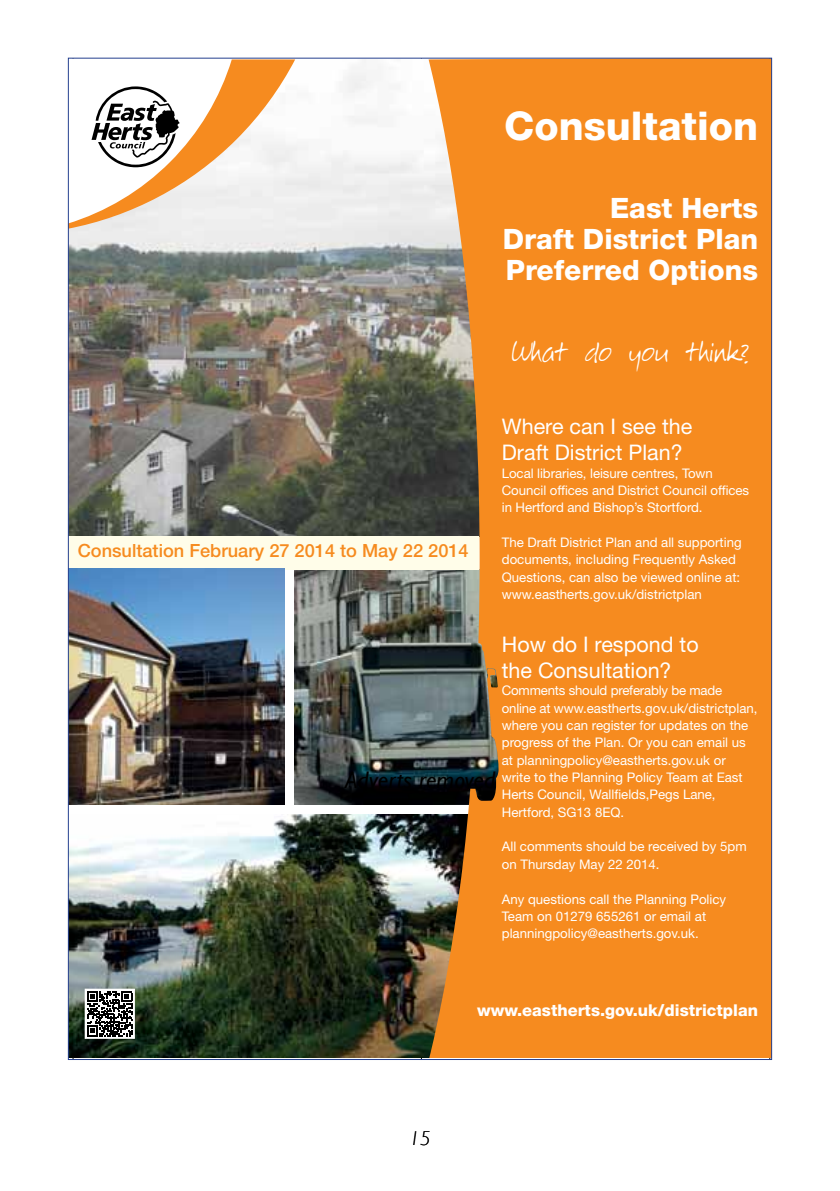
<style>
.page{position:relative;width:840px;height:1191px;background:#fff}
.page>*{position:absolute;margin:0;border:0;box-sizing:border-box;transform-origin:0 0}
.t1{font:800 39.6px "Helvetica Neue LT Std";color:#fff}
.t2{font:800 28.2px/30.6px "Helvetica Neue LT Std";color:#fff;text-align:justify}
.t3{font:26.4px "Victors Hand";color:#fff}
.t4{font:italic 24px "Gill Sans";color:#000}
.t5{font:21.4px/25.8px "Helvetica Neue LT Std";color:#fff}
.t6{font:italic 300 20px "Gill Sans";color:#000}
.t7{font:500 18.2px "Helvetica Neue LT Std";color:#f68b1f}
.t8{font:800 16.4px "Helvetica Neue LT Std";color:#fff}
.t9{font:13.2px/17.4px "Helvetica Neue LT Std";color:#fff}
</style>
<div class="page">
<img style="left:70px;top:814px;width:358px;height:243px">
<img style="left:294px;top:569px;width:134px;height:235px">
<img style="left:70px;top:60px;width:358px;height:476px">
<svg style="left:428px;top:60px;width:341px;height:997px;background:#eb8925"></svg>
<div style="left:68px;top:536px;width:411px;height:33px;background:#fffde9"></div>
<img style="left:379px;top:642px;width:119px;height:159px">
<img style="left:70px;top:568px;width:215px;height:236px">
<svg style="left:87px;top:990px;width:46px;height:46px"></svg>
<svg style="left:87px;top:991px;width:45px;height:45px"></svg>
<div style="left:85px;top:988px;width:50px;height:50px;border:1px solid #fff"></div>
<svg style="left:70px;top:60px;width:225px;height:169px"></svg>
<h1 class="t1" style="left:504px;top:102px;width:255px">Consultation</h1>
<h2 class="t2" style="left:502px;top:193px;width:257px;text-indent:107px">East Herts Draft District Plan Preferred Options</h2>
<h3 class="t3" style="left:510px;top:336px;width:240px">What do you think?</h3>
<h3 class="t5" style="left:501px;top:413px;width:192px">Where can I see the<br>Draft District Plan?</h3>
<p class="t9" style="left:501px;top:464px;width:249px">Local libraries, leisure centres, Town<br>Council offices and District Council offices in Hertford and Bishop’s Stortford.</p>
<p class="t9" style="left:501px;top:533px;width:241px">The Draft District Plan and all supporting documents, including Frequently Asked Questions, can also be viewed online at: www.eastherts.gov.uk/districtplan</p>
<h3 class="t5" style="left:501px;top:631px;width:198px">How do I respond to the Consultation?</h3>
<p class="t9" style="left:501px;top:681px;width:257px">Comments should preferably be made online at www.eastherts.gov.uk/districtplan, where you can register for updates on the progress of the Plan. Or you can email us at planningpolicy@eastherts.gov.uk or write to the Planning Policy Team at East Herts Council, Wallfields,Pegs Lane, Hertford, SG13 8EQ.</p>
<p class="t9" style="left:501px;top:838px;width:246px">All comments should be received by 5pm on Thursday May 22 2014.</p>
<p class="t9" style="left:501px;top:890px;width:226px">Any questions call the Planning Policy<br>Team on 01279 655261 or email at planningpolicy@eastherts.gov.uk.</p>
<h3 class="t7" style="left:78px;top:539px;width:392px">Consultation February 27 2014 to May 22 2014</h3>
<h3 class="t4" style="left:345px;top:766px;width:152px">Adverts removed</h3>
<h3 class="t6" style="left:409px;top:1127px;width:22px">15</h3>
<p class="t8" style="left:477px;top:1000px;width:282px">www.eastherts.gov.uk/districtplan</p>
</div>
